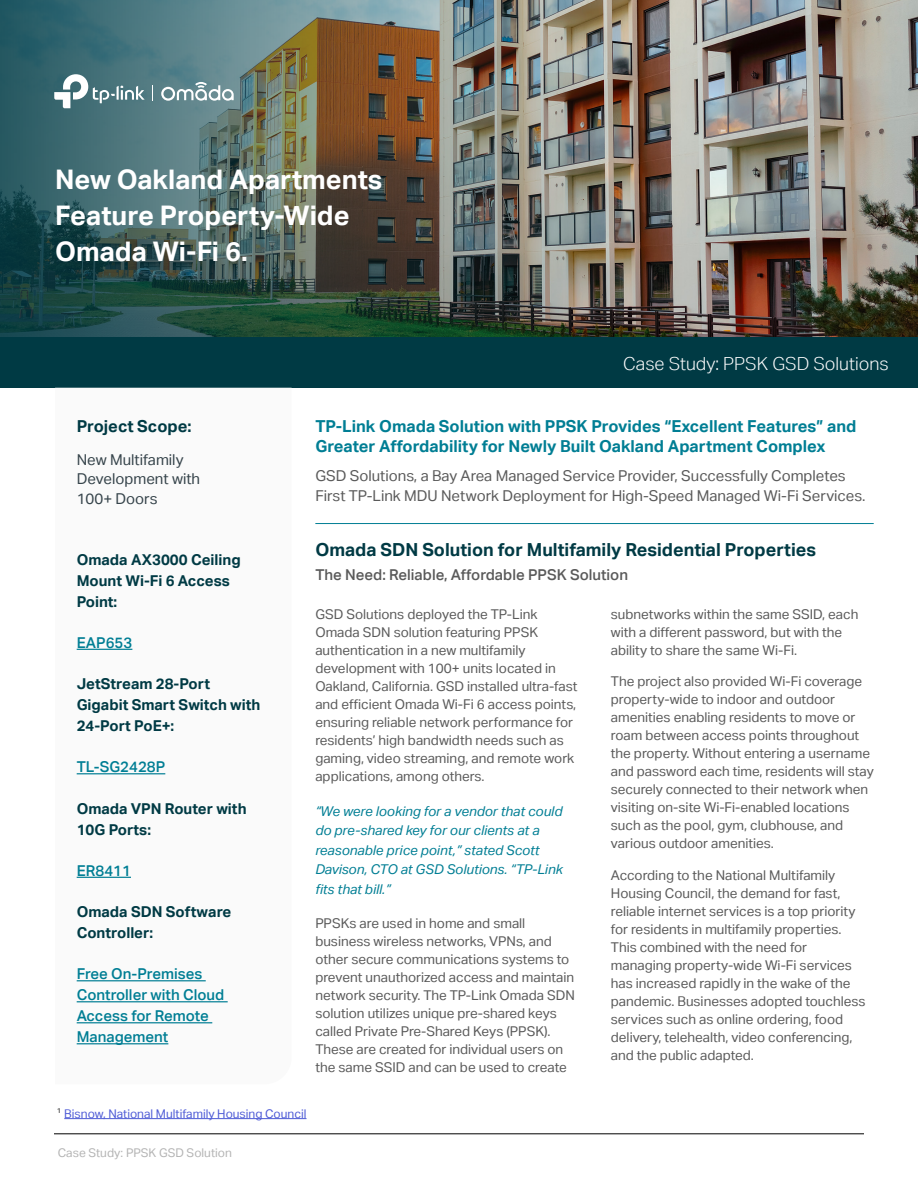
<style>
.page{position:relative;width:918px;height:1188px;background:#fff}
.page>*{position:absolute;margin:0;border:0;box-sizing:border-box;transform-origin:0 0}
.t1{font:700 27px/36px "Aktiv Grotesk";color:#fff}
.t2{font:700 18px "Aktiv Grotesk";color:#003a44}
.t3{font:300 18px "Aktiv Grotesk";color:#fff}
.t4{font:700 16.5px/19.8px "Aktiv Grotesk";color:#007e94}
.t5{font:700 16.5px "Aktiv Grotesk";color:#003a44}
.t6{font:700 15px/21px "Aktiv Grotesk";color:#003a44}
.t7{font:15px/19.5px "Aktiv Grotesk";color:#5a5a5a}
.t8{font:500 15px/21px "Aktiv Grotesk";color:#007e94}
.t9{font:500 15px "Aktiv Grotesk";color:#5a5a5a}
.t10{font:15px/19.5px "Aktiv Grotesk";color:#36444b}
.t11{font:13.5px/18px "Aktiv Grotesk";color:#5a5a5a}
.t12{font:italic 13.5px/19.5px "Aktiv Grotesk";color:#007e94}
.t13{font:12px "Aktiv Grotesk";color:#4f5cd6}
.t14{font:12px "Aktiv Grotesk";color:#b4b4b4}
.s1{color:#5a5a5a}
</style>
<div class="page">
<img style="left:669px;top:0;width:249px;height:338px">
<hr style="left:64px;top:1118px;width:243px;height:1px;background:#4f5cd6">
<div style="left:0;top:338px;width:918px;height:50px;background:#003a44"></div>
<img style="left:0;top:0;width:669px;height:338px">
<svg style="left:76px;top:648px;width:152px;height:397px"></svg>
<hr style="left:77px;top:649px;width:55px;height:1px;background:#007e94">
<hr style="left:77px;top:773px;width:88px;height:1px;background:#007e94">
<hr style="left:77px;top:877px;width:54px;height:1px;background:#007e94">
<hr style="left:77px;top:980px;width:129px;height:1px;background:#007e94">
<hr style="left:77px;top:1001px;width:151px;height:1px;background:#007e94">
<hr style="left:77px;top:1022px;width:135px;height:1px;background:#007e94">
<hr style="left:77px;top:1043px;width:91px;height:1px;background:#007e94">
<hr style="left:315px;top:523px;width:559px;height:1px;background:#007e94">
<hr style="left:54px;top:1134px;width:810px;height:1px;background:#000">
<svg style="left:161px;top:82px;width:73px;height:19px"></svg>
<svg style="left:54px;top:74px;width:91px;height:34px"></svg>
<svg style="left:152px;top:85px;width:1px;height:15px"></svg>
<h1 class="t1" style="left:55px;top:161px;width:329px">New Oakland Apartments<br>Feature Property-Wide<br>Omada Wi-Fi 6.</h1>
<h2 class="t3" style="left:623px;top:353px;width:267px">Case Study: PPSK GSD Solutions</h2>
<p class="t5" style="left:77px;top:416px;width:116px">Project Scope:</p>
<p class="t10" style="left:77px;top:450px;width:125px">New Multifamily<br>Development with<br>100+ Doors</p>
<p class="t4" style="left:315px;top:416px;width:543px">TP-Link Omada Solution with PPSK Provides “Excellent Features” and<br>Greater Affordability for Newly Built Oakland Apartment Complex</p>
<p class="t7" style="left:315px;top:466px;width:552px">GSD Solutions, a Bay Area Managed Service Provider, Successfully Completes<br>First TP-Link MDU Network Deployment for High-Speed Managed Wi-Fi Services.</p>
<p class="t6" style="left:77px;top:549px;width:166px">Omada AX3000 Ceiling<br>Mount Wi-Fi 6 Access<br>Point:</p>
<p class="t8" style="left:77px;top:632px;width:57px">EAP653</p>
<p class="t6" style="left:77px;top:673px;width:185px">JetStream 28-Port<br>Gigabit Smart Switch with<br>24-Port PoE+:</p>
<p class="t8" style="left:77px;top:756px;width:90px">TL-SG2428P</p>
<p class="t6" style="left:77px;top:798px;width:171px">Omada VPN Router with<br>10G Ports:</p>
<p class="t8" style="left:77px;top:860px;width:56px">ER8411</p>
<p class="t6" style="left:77px;top:901px;width:156px">Omada SDN Software<br>Controller:</p>
<p class="t8" style="left:77px;top:963px;width:149px">Free On-Premises<br>Controller with Cloud<br>Access for Remote<br>Management</p>
<h2 class="t2" style="left:315px;top:538px;width:502px">Omada SDN Solution for Multifamily Residential Properties</h2>
<p class="t9" style="left:315px;top:566px;width:314px">The Need: Reliable, Affordable PPSK Solution</p>
<p class="t11" style="left:315px;top:605px;width:264px">GSD Solutions deployed the TP-Link Omada SDN solution featuring PPSK authentication in a new multifamily development with 100+ units located in Oakland, California. GSD installed ultra-fast and efficient Omada Wi-Fi 6 access points, ensuring reliable network performance for residents’ high bandwidth needs such as gaming, video streaming, and remote work applications, among others.</p>
<p class="t12" style="left:315px;top:801px;width:249px">“We were looking for a vendor that could do pre-shared key for our clients at a reasonable price point,” stated Scott Davison, CTO at GSD Solutions. “TP-Link fits that bill.”</p>
<p class="t11" style="left:315px;top:915px;width:261px">PPSKs are used in home and small business wireless networks, VPNs, and other secure communications systems to prevent unauthorized access and maintain network security. The TP-Link Omada SDN solution utilizes unique pre-shared keys called Private Pre-Shared Keys (PPSK).<br>These are created for individual users on the same SSID and can be used to create</p>
<p class="t11" style="left:611px;top:605px;width:249px">subnetworks within the same SSID, each with a different password, but with the ability to share the same Wi-Fi.</p>
<p class="t11" style="left:611px;top:672px;width:265px">The project also provided Wi-Fi coverage property-wide to indoor and outdoor amenities enabling residents to move or roam between access points throughout the property. Without entering a username and password each time, residents will stay securely connected to their network when visiting on-site Wi-Fi-enabled locations such as the pool, gym, clubhouse, and various outdoor amenities.</p>
<p class="t11" style="left:611px;top:866px;width:256px">According to the National Multifamily Housing Council, the demand for fast, reliable internet services is a top priority for residents in multifamily properties.<br>This combined with the need for managing property-wide Wi-Fi services has increased rapidly in the wake of the pandemic. Businesses adopted touchless services such as online ordering, food delivery, telehealth, video conferencing, and the public adapted.</p>
<p class="t13" style="left:57px;top:1106px;width:251px"><span class="s1">1</span> Bisnow, National Multifamily Housing Council</p>
<p class="t14" style="left:58px;top:1146px;width:176px">Case Study: PPSK GSD Solution</p>
</div>
